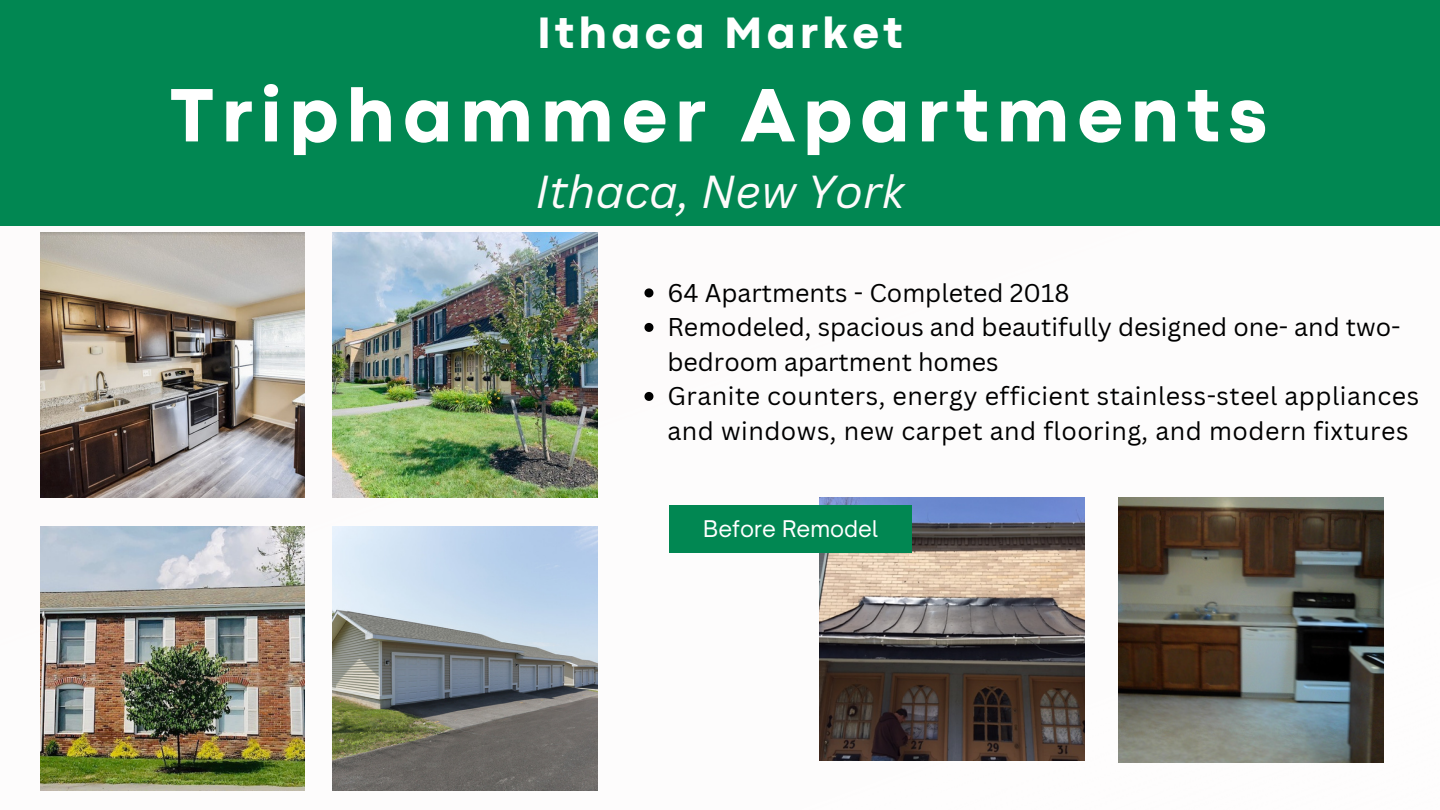
<style>
.page{position:relative;width:1440px;height:810px;background:#fff}
.page>*{position:absolute;margin:0;border:0;box-sizing:border-box;transform-origin:0 0}
.t1{font:800 78.9px "Codec Pro";letter-spacing:.1em;color:#fff}
.t2{font:800 45.9px "Codec Pro";letter-spacing:.1em;color:#fff}
.t3{font:italic 45px "Canva Sans";color:#fdfbfb}
.t4{font:25px/34.5px "Canva Sans";letter-spacing:.02em;color:#000}
.t5{font:25px/34.5px "Canva Sans";color:#000}
.t6{font:22px "Open Sauce One";color:#fff}
</style>
<div class="page">
<img style="left:0;top:225px;width:1440px;height:566px">
<div style="left:0;top:0;width:1440px;height:225px;background:#018752"></div>
<img style="left:40px;top:233px;width:265px;height:264px">
<img style="left:333px;top:526px;width:264px;height:265px">
<img style="left:333px;top:233px;width:264px;height:264px">
<img style="left:40px;top:526px;width:265px;height:265px">
<img style="left:1119px;top:497px;width:264px;height:265px">
<img style="left:820px;top:497px;width:264px;height:264px">
<div style="left:669px;top:505px;width:243px;height:48px;background:#018752"></div>
<svg style="left:644px;top:288px;width:9px;height:9px"></svg>
<svg style="left:644px;top:323px;width:9px;height:9px"></svg>
<svg style="left:644px;top:392px;width:9px;height:9px"></svg>
<p class="t2" style="left:537px;top:16px;width:367px">Ithaca Market</p>
<p class="t1" style="left:170px;top:87px;width:1099px">Triphammer Apartments</p>
<p class="t3" style="left:536px;top:160px;width:370px">Ithaca, New York</p>
<p class="t5" style="left:667px;top:275px;width:404px">64 Apartments - Completed 2018</p>
<p class="t5" style="left:667px;top:309px;width:735px">Remodeled, spacious and beautifully designed one- and two&shy;bedroom apartment homes</p>
<p class="t4" style="left:667px;top:378px;width:753px">Granite counters, energy efficient stainless-steel appliances and windows, new carpet and flooring, and modern fixtures</p>
<p class="t6" style="left:703px;top:515px;width:176px">Before Remodel</p>
</div>
